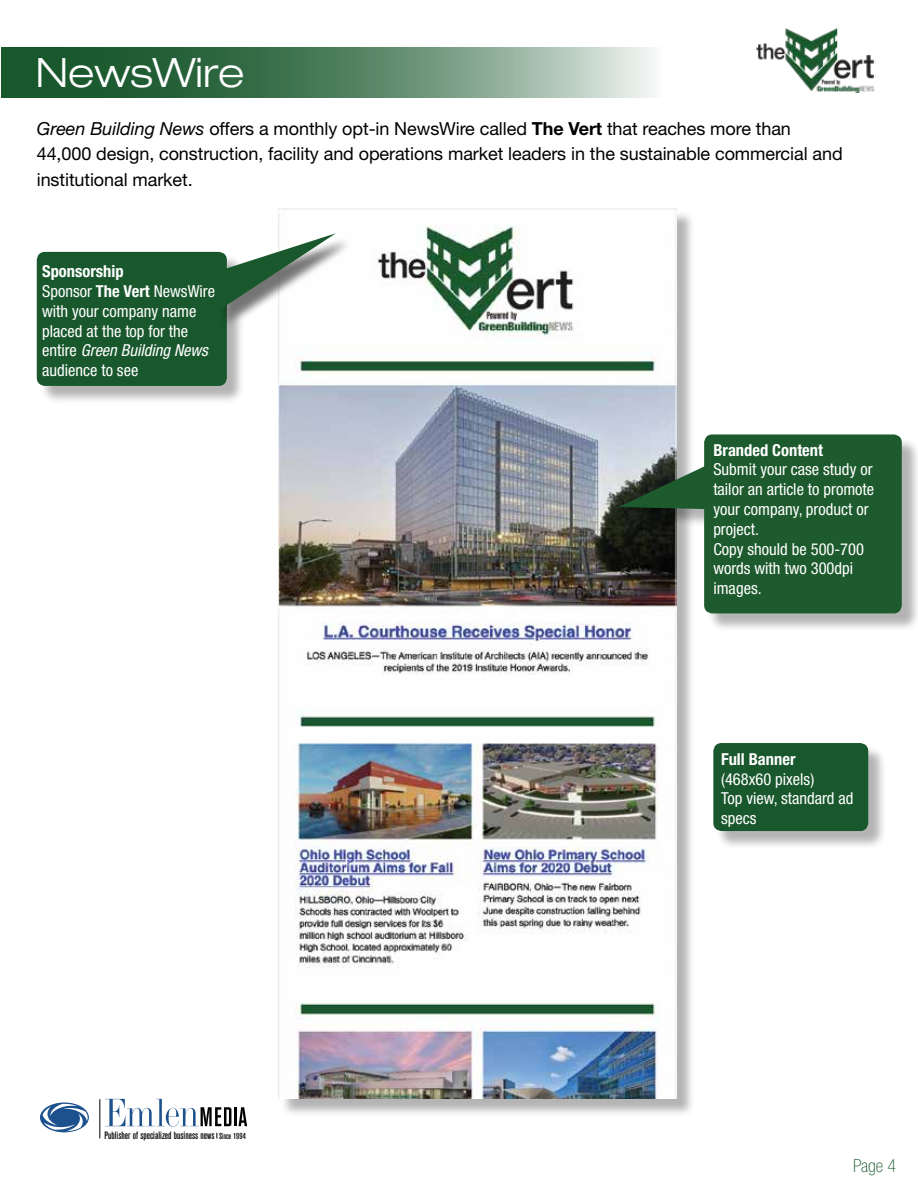
<style>
.page{position:relative;width:918px;height:1188px;background:#fff}
.page>*{position:absolute;margin:0;border:0;box-sizing:border-box;transform-origin:0 0}
.t1{font:300 expanded 40.5px "Helvetica Neue";color:#fff}
.t2{font:18px/25.5px "Helvetica Neue";letter-spacing:-.005em;color:#000}
.t3{font:100 condensed 18px "Helvetica Neue";color:#19582d}
.t4{font:condensed 16.5px/19.8px "Helvetica Neue";color:#fff}
.t5{font:700 condensed 16.5px "Helvetica Neue";color:#fff}
.t6{font:500 condensed 10.5px "Akzidenz Grotesk BE";color:#000}
.s1{font-style:italic}
.s2{font-weight:700}
.s3{font-size:8.55px}
</style>
<div class="page">
<div style="left:281px;top:211px;width:414px;height:906px;background:#000;opacity:.3"></div>
<img style="left:278px;top:208px;width:398px;height:891px">
<svg style="left:105px;top:1099px;width:126px;height:28px"></svg>
<hr style="left:234px;top:1107px;width:3px;height:19px;background:#000">
<svg style="left:239px;top:1107px;width:8px;height:19px"></svg>
<svg style="left:40px;top:1102px;width:49px;height:30px"></svg>
<svg style="left:43px;top:1104px;width:45px;height:27px"></svg>
<hr style="left:100px;top:1099px;width:1px;height:39px;background:#000">
<svg style="left:1px;top:48px;width:652px;height:50px;background:#5d896b"></svg>
<div style="left:716px;top:745px;width:171px;height:105px;background:#000;opacity:.3"></div>
<div style="left:713px;top:743px;width:155px;height:88px;background:#19582d;border-radius:8px"></div>
<div style="left:623px;top:437px;width:295px;height:195px;background:#000;opacity:.3"></div>
<div style="left:704px;top:434px;width:198px;height:179px;background:#1d5a2d;border-radius:8px"></div>
<svg style="left:619px;top:452px;width:86px;height:58px;background:#5f7967"></svg>
<div style="left:39px;top:237px;width:313px;height:168px;background:#000;opacity:.3"></div>
<div style="left:37px;top:252px;width:190px;height:134px;background:#19582d;border-radius:8px"></div>
<div style="left:219px;top:237px;width:134px;height:92px;background:#000;opacity:.35"></div>
<svg style="left:216px;top:233px;width:120px;height:79px"></svg>
<img style="left:756px;top:28px;width:118px;height:65px">
<h1 class="t1" style="left:36px;top:48px;width:210px">NewsWire</h1>
<p class="t2" style="left:37px;top:115px;width:807px"><span class="s1">Green Building News</span> offers a monthly opt-in NewsWire called <span class="s2">The Vert</span> that reaches more than<br>44,000 design, construction, facility and operations market leaders in the sustainable commercial and institutional market.</p>
<p class="t4" style="left:42px;top:261px;width:175px"><span class="s2">Sponsorship<br></span>Sponsor <span class="s2">The Vert</span> NewsWire with your company name placed at the top for the entire <span class="s1">Green Building News </span>audience to see</p>
<p class="t6" style="left:105px;top:1129px;width:143px">Publisher of specialized business news <span class="s3">Since 1994</span></p>
<p class="t5" style="left:713px;top:440px;width:111px">Branded Content</p>
<p class="t4" style="left:713px;top:460px;width:162px">Submit your case study or tailor an article to promote your company, product or project.<br>Copy should be 500-700 words with two 300dpi images.</p>
<p class="t5" style="left:721px;top:749px;width:76px">Full Banner</p>
<p class="t4" style="left:721px;top:769px;width:134px">(468x60 pixels)<br>Top view, standard ad specs</p>
<p class="t3" style="left:853px;top:1156px;width:44px">Page 4</p>
</div>
